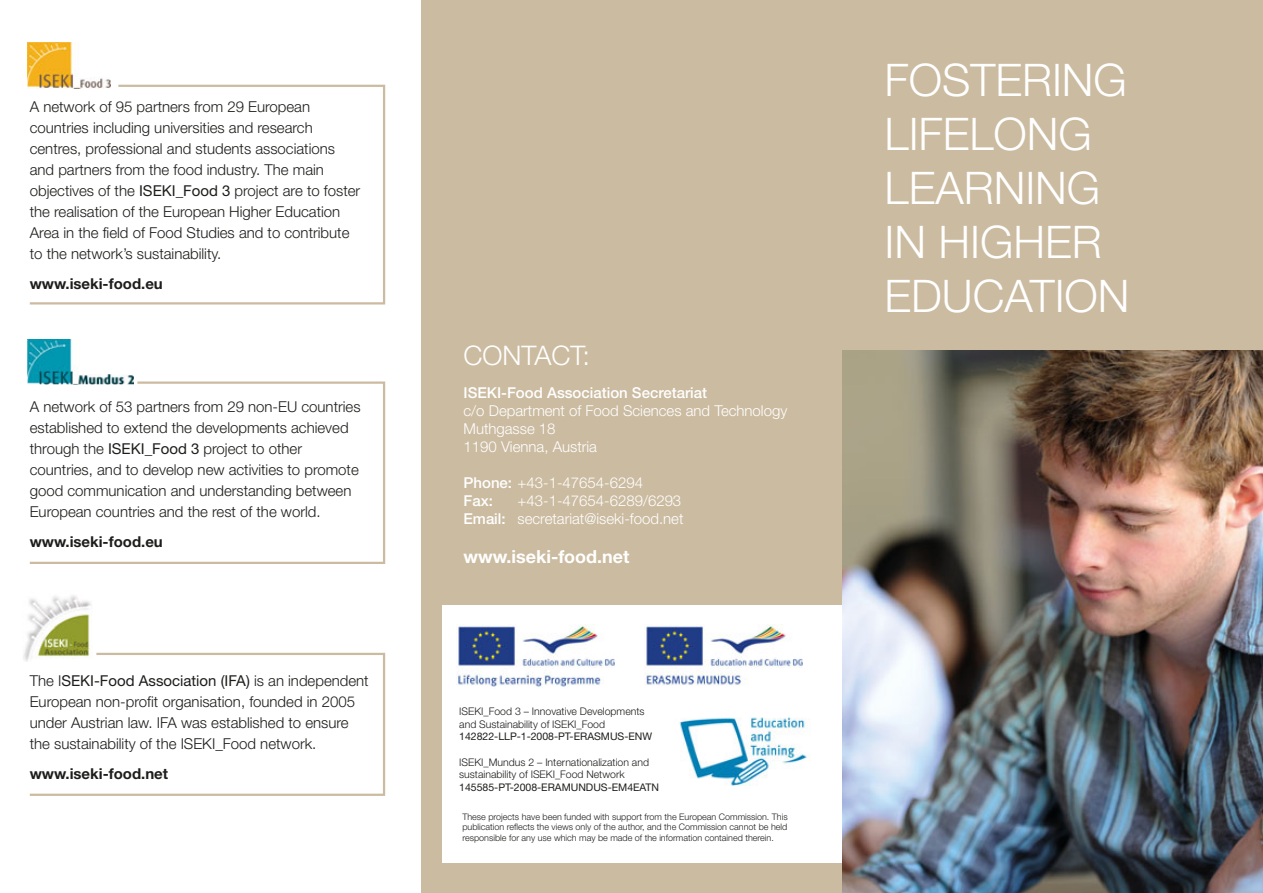
<style>
.page{position:relative;width:1263px;height:893px;background:#fff}
.page>*{position:absolute;margin:0;border:0;box-sizing:border-box;transform-origin:0 0}
.t1{font:300 45px/54px "Helvetica Neue";color:#fff}
.t2{font:300 27px "Helvetica Neue";color:#fff}
.t3{font:700 18px "Helvetica Neue";color:#fff}
.t4{font:300 15px/21px "Helvetica Neue";color:#1d1d1b}
.t5{font:300 15px/18px "Helvetica Neue";color:#fff}
.t6{font:700 15px "Helvetica Neue";color:#1d1d1b}
.t7{font:500 15px "Helvetica Neue";color:#fff}
.t8{font:300 10.5px/12.6px "Helvetica Neue";color:#1d1d1b}
.t9{font:10.5px "Helvetica Neue";color:#1d1d1b}
.t10{font:300 9px/10.8px "Helvetica Neue";color:#1d1d1b;text-align:justify}
.s1{font-weight:400}
.s2{font-weight:500}
</style>
<div class="page">
<div style="left:421px;top:0;width:842px;height:893px;background:#cbbba0"></div>
<div style="left:442px;top:605px;width:400px;height:258px;background:#fff"></div>
<img style="left:28px;top:43px;width:83px;height:41px">
<svg style="left:28px;top:84px;width:358px;height:221px"></svg>
<svg style="left:29px;top:381px;width:357px;height:183px"></svg>
<svg style="left:29px;top:652px;width:357px;height:144px"></svg>
<img style="left:23px;top:595px;width:71px;height:67px">
<img style="left:28px;top:339px;width:106px;height:45px">
<img style="left:644px;top:625px;width:159px;height:61px">
<img style="left:680px;top:717px;width:130px;height:68px">
<img style="left:456px;top:625px;width:159px;height:62px">
<img style="left:842px;top:351px;width:421px;height:542px">
<p class="t4" style="left:30px;top:98px;width:332px">A network of 95 partners from 29 European countries including universities and research centres, professional and students associations and partners from the food industry. The main objectives of the <span class="s1">ISEKI_Food 3</span> project are to foster the realisation of the European Higher Education Area in the field of Food Studies and to contribute to the network’s sustainability.</p>
<p class="t6" style="left:30px;top:278px;width:135px">www.iseki-food.eu</p>
<p class="t4" style="left:30px;top:398px;width:332px">A network of 53 partners from 29 non-EU countries established to extend the developments achieved through the <span class="s1">ISEKI_Food 3</span> project to other countries, and to develop new activities to promote good communication and understanding between European countries and the rest of the world.</p>
<p class="t6" style="left:30px;top:537px;width:135px">www.iseki-food.eu</p>
<p class="t4" style="left:30px;top:671px;width:340px">The I<span class="s1">SEKI-Food Association (IFA)</span> is an independent European non-profit organisation, founded in 2005 under Austrian law. IFA was established to ensure the sustainability of the ISEKI_Food network.</p>
<p class="t6" style="left:30px;top:768px;width:140px">www.iseki-food.net</p>
<h2 class="t2" style="left:463px;top:345px;width:128px">CONTACT:</h2>
<p class="t7" style="left:463px;top:387px;width:245px">ISEKI-Food Association Secretariat</p>
<p class="t5" style="left:463px;top:403px;width:325px">c/o Department of Food Sciences and Technology<br>Muthgasse 18<br>1190 Vienna, Austria</p>
<p class="t5" style="left:463px;top:475px;width:181px"><span class="s2">Phone:</span> +43-1-47654-6294<br><span class="s2">Fax:</span></p>
<p class="t5" style="left:463px;top:493px;width:221px;text-align:right">+43-1-47654-6289/6293<br><span class="s2">Email:</span> secretariat@iseki-food.net</p>
<p class="t3" style="left:463px;top:550px;width:168px">www.iseki-food.net</p>
<p class="t8" style="left:459px;top:706px;width:187px">ISEKI_Food 3 – Innovative Developments and Sustainability of ISEKI_Food</p>
<p class="t9" style="left:459px;top:733px;width:194px">142822-LLP-1-2008-PT-ERASMUS-ENW</p>
<p class="t8" style="left:459px;top:756px;width:191px">ISEKI_Mundus 2 – Internationalization and sustainability of ISEKI_Food Network</p>
<p class="t9" style="left:459px;top:783px;width:201px">145585-PT-2008-ERAMUNDUS-EM4EATN</p>
<p class="t10" style="left:462px;top:812px;width:327px">These projects have been funded with support from the European Commission. This publication reflects the views only of the author, and the Commission cannot be held responsible for any use which may be made of the information contained therein.</p>
<h1 class="t1" style="left:884px;top:57px;width:247px">FOSTERING<br>LIFELONG<br>LEARNING<br>IN HIGHER<br>EDUCATION</h1>
</div>
